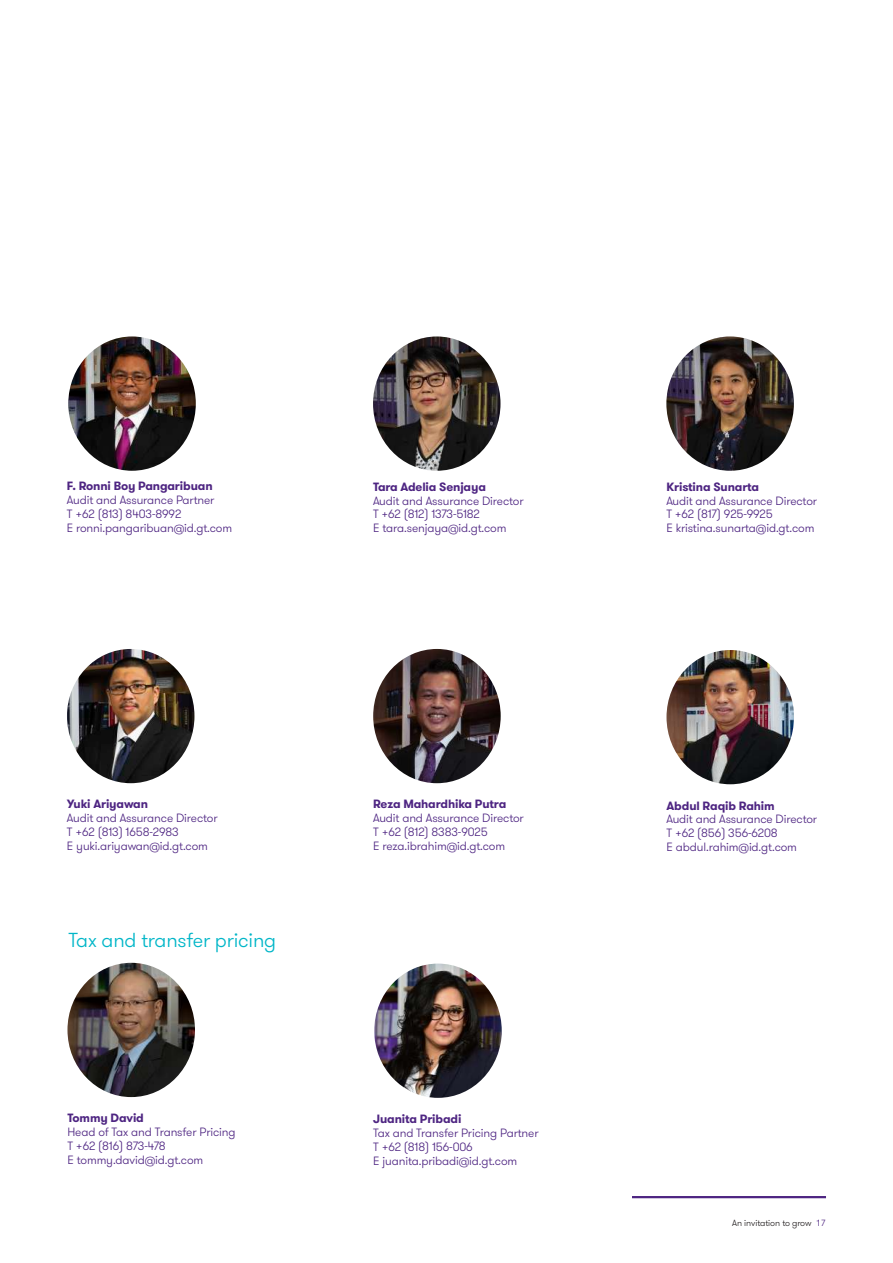
<style>
.page{position:relative;width:893px;height:1263px;background:#fff}
.page>*{position:absolute;margin:0;border:0;box-sizing:border-box;transform-origin:0 0}
.t1{font:300 20.25px "GT Walsheim Pro";letter-spacing:-.01em;color:#00b6c8}
.t2{font:300 12px/14px "GT Walsheim Pro";letter-spacing:-.01em;color:#4e2582}
.t3{font:700 12px "GT Walsheim Pro";letter-spacing:-.01em;color:#4e2582}
.t4{font:300 9px "GT Walsheim Pro";letter-spacing:-.01em;color:#231f20}
.s1{color:#4e2582}
</style>
<div class="page">
<hr style="left:632px;top:1196px;width:194px;height:2px;background:#4e2582">
<img style="left:373px;top:336px;width:127px;height:135px">
<img style="left:666px;top:336px;width:128px;height:135px">
<img style="left:67px;top:649px;width:127px;height:134px">
<img style="left:68px;top:336px;width:128px;height:135px">
<img style="left:67px;top:963px;width:128px;height:134px">
<img style="left:374px;top:963px;width:128px;height:135px">
<img style="left:373px;top:649px;width:128px;height:134px">
<img style="left:666px;top:650px;width:128px;height:134px">
<p class="t3" style="left:67px;top:478px;width:147px">F. Ronni Boy Pangaribuan</p>
<p class="t2" style="left:67px;top:493px;width:167px">Audit and Assurance Partner<br>T +62 (813) 8403-8992<br>E ronni.pangaribuan@id.gt.com</p>
<p class="t3" style="left:373px;top:479px;width:114px">Tara Adelia Senjaya</p>
<p class="t2" style="left:373px;top:494px;width:152px">Audit and Assurance Director<br>T +62 (812) 1373-5182<br>E tara.senjaya@id.gt.com</p>
<p class="t3" style="left:67px;top:796px;width:83px">Yuki Ariyawan</p>
<p class="t2" style="left:67px;top:811px;width:152px">Audit and Assurance Director<br>T +62 (813) 1658-2983<br>E yuki.ariyawan@id.gt.com</p>
<h1 class="t1" style="left:69px;top:927px;width:209px">Tax and transfer pricing</h1>
<p class="t3" style="left:67px;top:1110px;width:78px">Tommy David</p>
<p class="t2" style="left:67px;top:1125px;width:170px">Head of Tax and Transfer Pricing<br>T +62 (816) 873-478<br>E tommy.david@id.gt.com</p>
<p class="t3" style="left:373px;top:796px;width:135px">Reza Mahardhika Putra</p>
<p class="t2" style="left:373px;top:811px;width:152px">Audit and Assurance Director<br>T +62 (812) 8383-9025<br>E reza.ibrahim@id.gt.com</p>
<p class="t3" style="left:373px;top:1111px;width:90px">Juanita Pribadi</p>
<p class="t2" style="left:373px;top:1126px;width:167px">Tax and Transfer Pricing Partner<br>T +62 (818) 156-006<br>E juanita.pribadi@id.gt.com</p>
<p class="t3" style="left:666px;top:479px;width:94px">Kristina Sunarta</p>
<p class="t2" style="left:666px;top:494px;width:152px">Audit and Assurance Director<br>T +62 (817) 925-9925<br>E kristina.sunarta@id.gt.com</p>
<p class="t3" style="left:666px;top:797px;width:110px">Abdul Raqib Rahim</p>
<p class="t2" style="left:666px;top:812px;width:152px">Audit and Assurance Director<br>T +62 (856) 356-6208<br>E abdul.rahim@id.gt.com</p>
<p class="t4" style="left:732px;top:1217px;width:95px">An invitation to grow <span class="s1">17</span></p>
</div>
